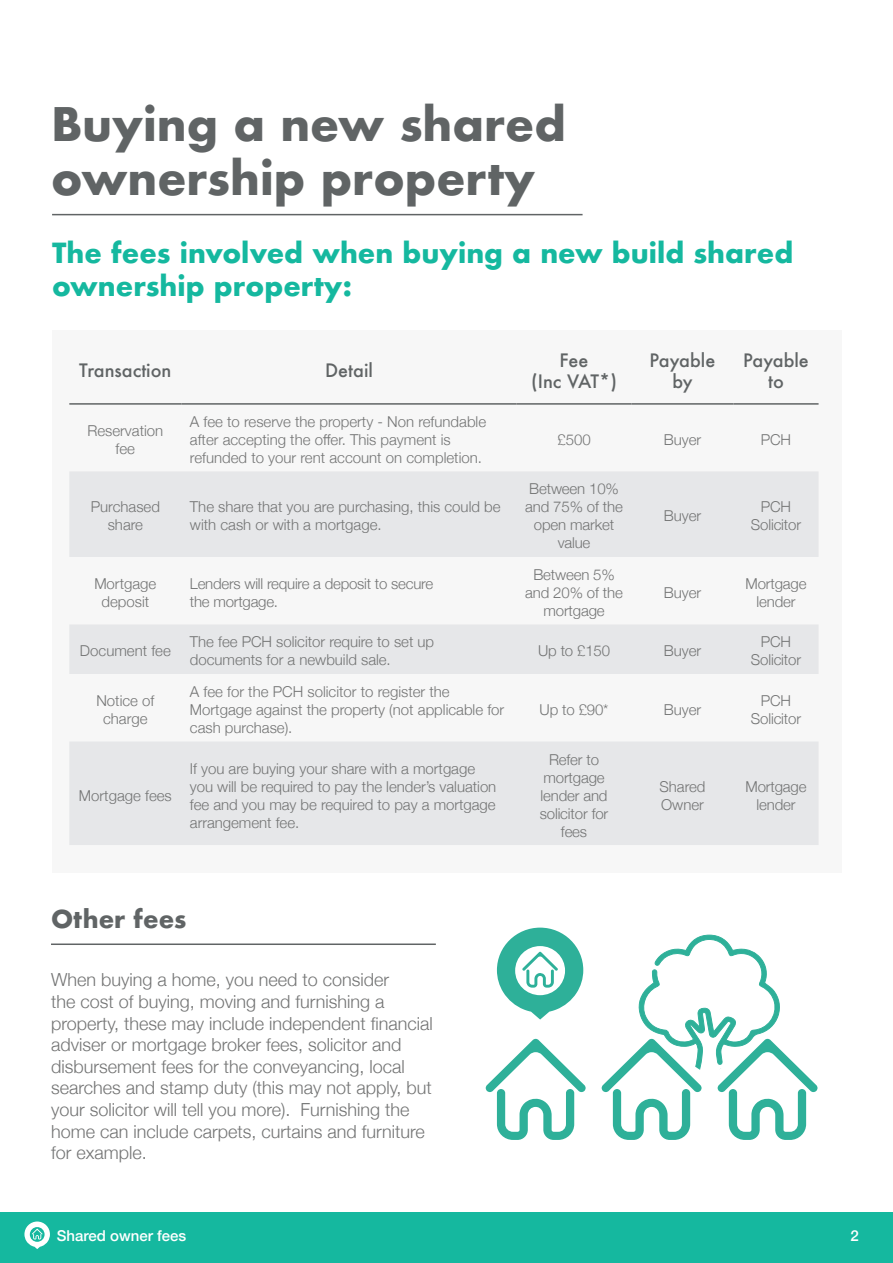
<style>
.page{position:relative;width:893px;height:1263px;background:#fff}
.page>*{position:absolute;margin:0;border:0;box-sizing:border-box;transform-origin:0 0}
.t1{font:700 45px/54px "Futura";color:#606465}
.t2{font:700 27px/32.4px "Futura";color:#15b89f}
.t3{font:700 24px "Futura";color:#606465}
.t4{font:300 18px/21.6px "Helvetica Neue";color:#737474}
.t5{font:500 18px/21.6px "Futura";color:#606465;text-align:center}
.t6{font:300 15px/18px "Helvetica Neue";color:#737474;text-align:center}
.t7{font:500 15px "Helvetica Neue";color:#fff}
</style>
<div class="page">
<hr style="left:52px;top:214px;width:531px;height:1px;background:#606465">
<div style="left:52px;top:330px;width:790px;height:542px;background:#f7f7f7"></div>
<svg style="left:69px;top:472px;width:749px;height:373px;fill:#e6e7e9"></svg>
<hr style="left:631px;top:403px;width:102px;height:2px;background:#606465">
<hr style="left:733px;top:403px;width:86px;height:2px;background:#606465">
<hr style="left:69px;top:403px;width:112px;height:2px;background:#606465">
<hr style="left:181px;top:403px;width:336px;height:2px;background:#606465">
<hr style="left:517px;top:403px;width:114px;height:2px;background:#606465">
<hr style="left:51px;top:943px;width:385px;height:2px;background:#606465">
<svg style="left:486px;top:1039px;width:100px;height:101px"></svg>
<svg style="left:602px;top:935px;width:215px;height:205px"></svg>
<svg style="left:497px;top:927px;width:86px;height:92px"></svg>
<div style="left:0;top:1212px;width:893px;height:51px;background:#15b89f"></div>
<svg style="left:24px;top:1221px;width:26px;height:28px"></svg>
<p class="t1" style="left:51px;top:97px;width:516px">Buying a new shared ownership property</p>
<p class="t2" style="left:52px;top:237px;width:743px">The fees involved when buying a new build shared ownership property:</p>
<p class="t5" style="left:79px;top:360px;width:94px">Transaction</p>
<p class="t5" style="left:325px;top:360px;width:50px">Detail</p>
<p class="t6" style="left:87px;top:420px;width:77px">Reservation fee</p>
<p class="t6" style="left:190px;top:411px;width:298px;text-align:left">A fee to reserve the property - Non refundable after accepting the offer. This payment is refunded to your rent account on completion.</p>
<p class="t6" style="left:91px;top:497px;width:71px">Purchased share</p>
<p class="t6" style="left:190px;top:497px;width:312px;text-align:left">The share that you are purchasing, this could be with cash or with a mortgage.</p>
<p class="t5" style="left:560px;top:349px;width:30px">Fee</p>
<p class="t5" style="left:531px;top:370px;width:87px">(Inc VAT*)</p>
<p class="t5" style="left:650px;top:349px;width:67px">Payable by</p>
<p class="t5" style="left:743px;top:349px;width:67px">Payable to</p>
<p class="t6" style="left:557px;top:429px;width:35px">£500</p>
<p class="t6" style="left:664px;top:429px;width:39px">Buyer</p>
<p class="t6" style="left:761px;top:429px;width:32px">PCH</p>
<p class="t6" style="left:525px;top:479px;width:99px">Between 10% and 75% of the open market value</p>
<p class="t6" style="left:664px;top:506px;width:39px">Buyer</p>
<p class="t6" style="left:751px;top:497px;width:52px">PCH<br>Solicitor</p>
<p class="t6" style="left:94px;top:573px;width:64px">Mortgage deposit</p>
<p class="t6" style="left:190px;top:573px;width:245px;text-align:left">Lenders will require a deposit to secure the mortgage.</p>
<p class="t6" style="left:525px;top:564px;width:99px">Between 5% and 20% of the mortgage</p>
<p class="t6" style="left:664px;top:582px;width:39px">Buyer</p>
<p class="t6" style="left:745px;top:573px;width:63px">Mortgage lender</p>
<p class="t6" style="left:80px;top:641px;width:92px">Document fee</p>
<p class="t6" style="left:190px;top:632px;width:246px;text-align:left">The fee PCH solicitor require to set up documents for a newbuild sale.</p>
<p class="t6" style="left:538px;top:641px;width:74px">Up to £150</p>
<p class="t6" style="left:664px;top:641px;width:39px">Buyer</p>
<p class="t6" style="left:751px;top:632px;width:52px">PCH<br>Solicitor</p>
<p class="t6" style="left:96px;top:690px;width:60px">Notice of charge</p>
<p class="t6" style="left:190px;top:681px;width:316px;text-align:left">A fee for the PCH solicitor to register the<br>Mortgage against the property (not applicable for cash purchase).</p>
<p class="t6" style="left:540px;top:699px;width:70px">Up to £90*</p>
<p class="t6" style="left:664px;top:699px;width:39px">Buyer</p>
<p class="t6" style="left:751px;top:690px;width:52px">PCH<br>Solicitor</p>
<p class="t6" style="left:79px;top:785px;width:94px">Mortgage fees</p>
<p class="t6" style="left:190px;top:758px;width:308px;text-align:left">If you are buying your share with a mortgage you will be required to pay the lender’s valuation fee and you may be required to pay a mortgage arrangement fee.</p>
<p class="t6" style="left:540px;top:749px;width:70px">Refer to mortgage lender and solicitor for fees</p>
<p class="t3" style="left:51px;top:902px;width:137px">Other fees</p>
<p class="t4" style="left:51px;top:968px;width:383px">When buying a home, you need to consider<br>the cost of buying, moving and furnishing a property, these may include independent financial adviser or mortgage broker fees, solicitor and disbursement fees for the conveyancing, local searches and stamp duty (this may not apply, but your solicitor will tell you more). Furnishing the home can include carpets, curtains and furniture for example.</p>
<p class="t6" style="left:659px;top:776px;width:48px;text-align:left">Shared<br>Owner</p>
<p class="t6" style="left:745px;top:776px;width:63px">Mortgage lender</p>
<p class="t7" style="left:57px;top:1223px;width:131px">Shared owner fees</p>
<p class="t7" style="left:850px;top:1223px;width:10px">2</p>
</div>
